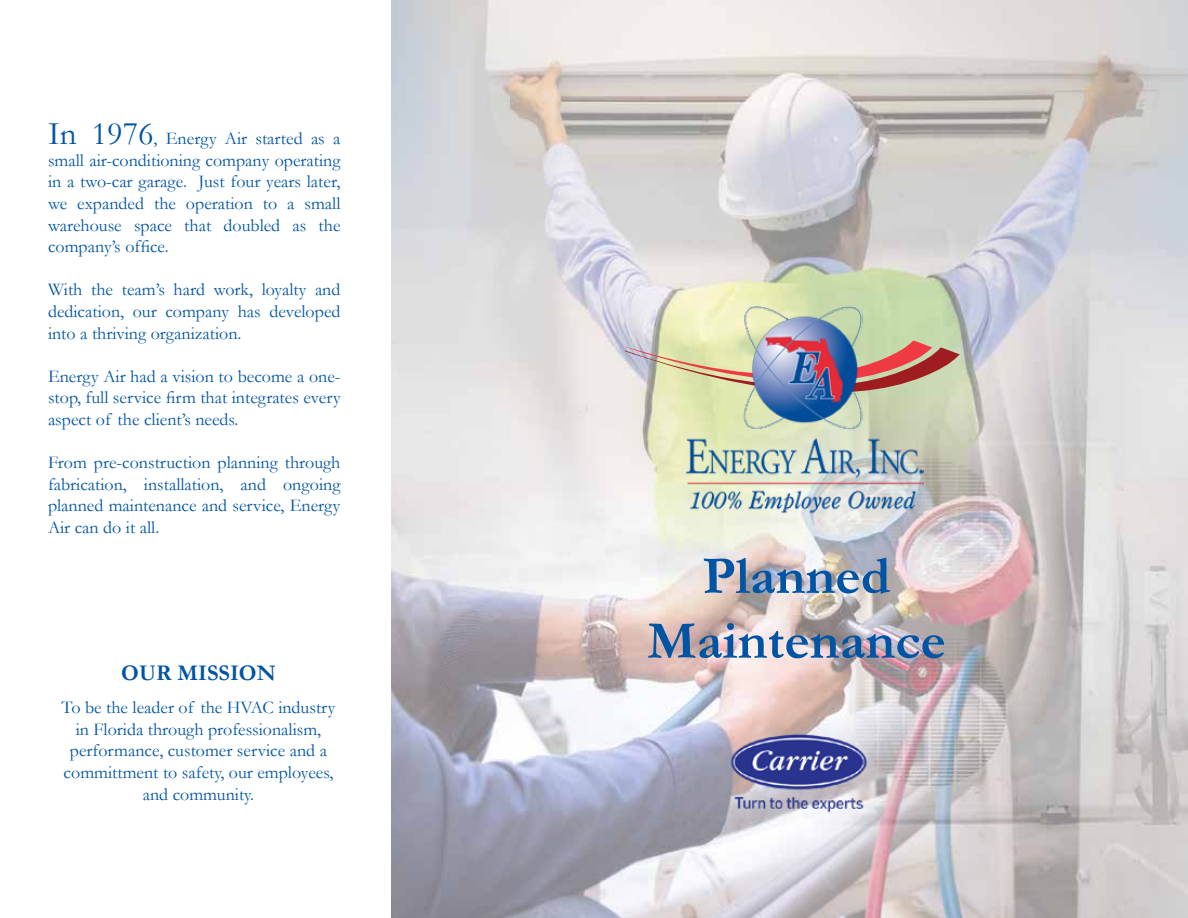
<style>
.page{position:relative;width:1188px;height:918px;background:#fff}
.page>*{position:absolute;margin:0;border:0;box-sizing:border-box;transform-origin:0 0}
.t1{font:700 54px/64.8px "Garamond";color:#0054a4;text-align:center}
.t2{font:700 22.5px "Garamond";color:#0054a4}
.t3{font:18px/21.6px "Garamond";color:#0054a4;text-align:justify}
.s1{font-size:33px}
</style>
<div class="page">
<img style="left:392px;top:0;width:796px;height:918px">
<svg style="left:625px;top:336px;width:335px;height:58px"></svg>
<img style="left:687px;top:307px;width:237px;height:213px">
<img style="left:713px;top:714px;width:169px;height:105px">
<p class="t3" style="left:48px;top:127px;width:294px"><span class="s1">In 1976</span>, Energy Air started as a small air-conditioning company operating in a two-car garage. Just four years later, we expanded the operation to a small warehouse space that doubled as the company’s office.</p>
<p class="t3" style="left:48px;top:278px;width:294px">With the team’s hard work, loyalty and dedication, our company has developed into a thriving organization.</p>
<p class="t3" style="left:48px;top:365px;width:294px">Energy Air had a vision to become a one&shy;stop, full service firm that integrates every aspect of the client’s needs.</p>
<p class="t3" style="left:48px;top:451px;width:294px">From pre-construction planning through fabrication, installation, and ongoing planned maintenance and service, Energy Air can do it all.</p>
<p class="t2" style="left:121px;top:658px;width:156px">OUR MISSION</p>
<p class="t3" style="left:62px;top:696px;width:275px;text-align:center">To be the leader of the HVAC industry in Florida through professionalism, performance, customer service and a committment to safety, our employees, and community.</p>
<h1 class="t1" style="left:647px;top:544px;width:300px">Planned<br>Maintenance</h1>
</div>
